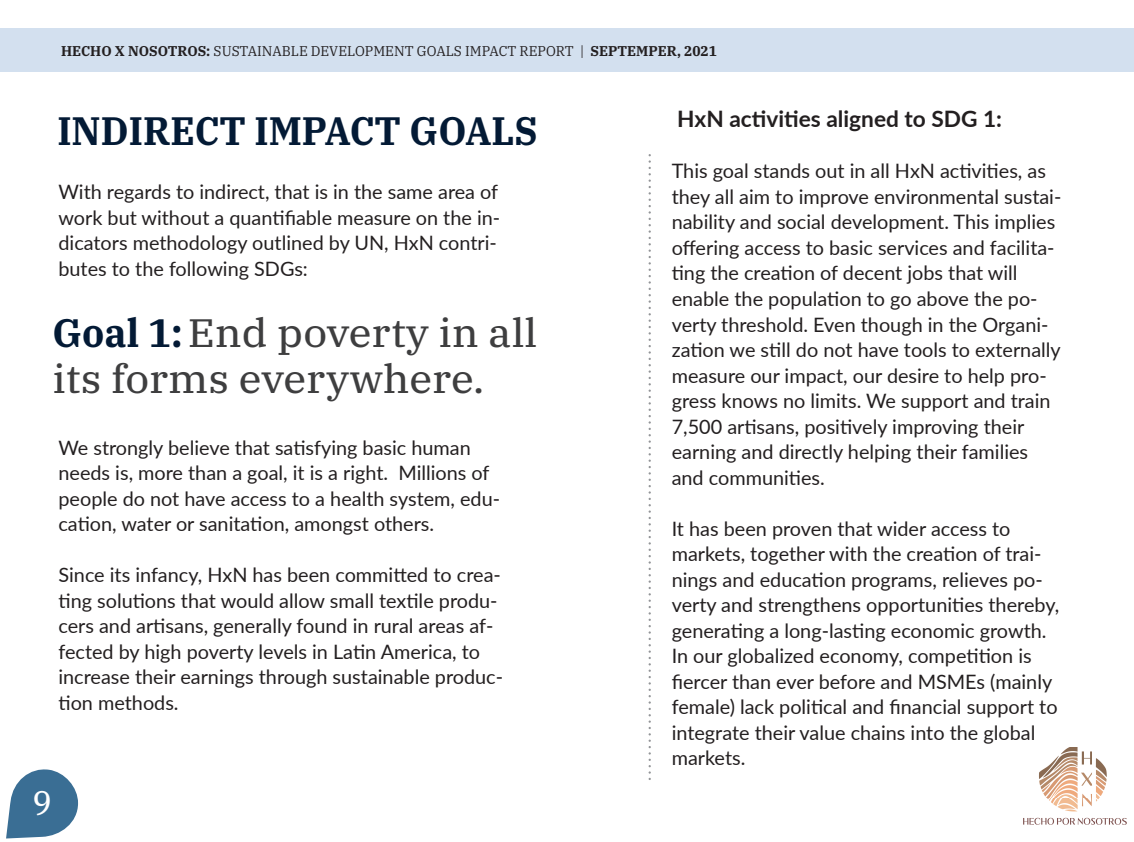
<style>
.page{position:relative;width:1134px;height:842px;background:#fff}
.page>*{position:absolute;margin:0;border:0;box-sizing:border-box;transform-origin:0 0}
.t1{font:39.7px/45.4px "IBM Plex Serif Text";color:#3e3e3f;scale:1.06 1}
.t2{font:700 39.7px "IBM Plex Serif";color:#031a35;scale:.93 1}
.t3{font:34px "IBM Plex Serif Text";color:#fff;scale:.95 1}
.t4{font:700 22.7px "Lato";color:#231f20}
.t5{font:19.8px/25.5px "Lato";color:#231f20}
.t6{font:14.2px "IBM Plex Serif";color:#231f20;scale:.96 1}
.s1{font-weight:700}
.s2{font-family:"IBM Plex Serif";font-weight:700;color:#031a35}
</style>
<div class="page">
<div style="left:0;top:28px;width:1134px;height:43px;background:#d3e0ef"></div>
<img style="left:1024px;top:747px;width:103px;height:77px">
<svg style="left:6px;top:769px;width:72px;height:69px"></svg>
<svg style="left:649px;top:154px;width:2px;height:626px"></svg>
<p class="t6" style="left:61px;top:40px;width:685px"><span class="s1">HECHO X NOSOTROS:</span> SUSTAINABLE DEVELOPMENT GOALS IMPACT REPORT | <span class="s1">SEPTEMPER, 2021</span></p>
<h1 class="t2" style="left:57px;top:99px;width:518px">INDIRECT IMPACT GOALS</h1>
<p class="t5" style="left:58px;top:179px;width:443px">With regards to indirect, that is in the same area of work but without a quantifiable measure on the in&shy;dicators methodology outlined by UN, HxN contri&shy;butes to the following SDGs:</p>
<h1 class="t1" style="left:52px;top:307px;width:459px"><span class="s2">Goal 1:</span>End poverty in all its forms everywhere.</h1>
<p class="t5" style="left:58px;top:434px;width:443px">We strongly believe that satisfying basic human needs is, more than a goal, it is a right. Millions of people do not have access to a health system, edu&shy;cation, water or sanitation, amongst others.</p>
<p class="t5" style="left:58px;top:561px;width:446px">Since its infancy, HxN has been committed to crea&shy;ting solutions that would allow small textile produ&shy;cers and artisans, generally found in rural areas af&shy;fected by high poverty levels in Latin America, to increase their earnings through sustainable produc&shy;tion methods.</p>
<h2 class="t3" style="left:33px;top:776px;width:22px">9</h2>
<p class="t4" style="left:677px;top:102px;width:326px">HxN activities aligned to SDG 1:</p>
<p class="t5" style="left:672px;top:158px;width:391px">This goal stands out in all HxN activities, as they all aim to improve environmental sustai&shy;nability and social development. This implies offering access to basic services and facilita&shy;ting the creation of decent jobs that will enable the population to go above the po&shy;verty threshold. Even though in the Organi&shy;zation we still do not have tools to externally measure our impact, our desire to help pro&shy;gress knows no limits. We support and train 7,500 artisans, positively improving their earning and directly helping their families and communities.</p>
<p class="t5" style="left:672px;top:515px;width:389px">It has been proven that wider access to markets, together with the creation of trai&shy;nings and education programs, relieves po&shy;verty and strengthens opportunities thereby, generating a long-lasting economic growth.<br>In our globalized economy, competition is fiercer than ever before and MSMEs (mainly female) lack political and financial support to integrate their value chains into the global markets.</p>
</div>
